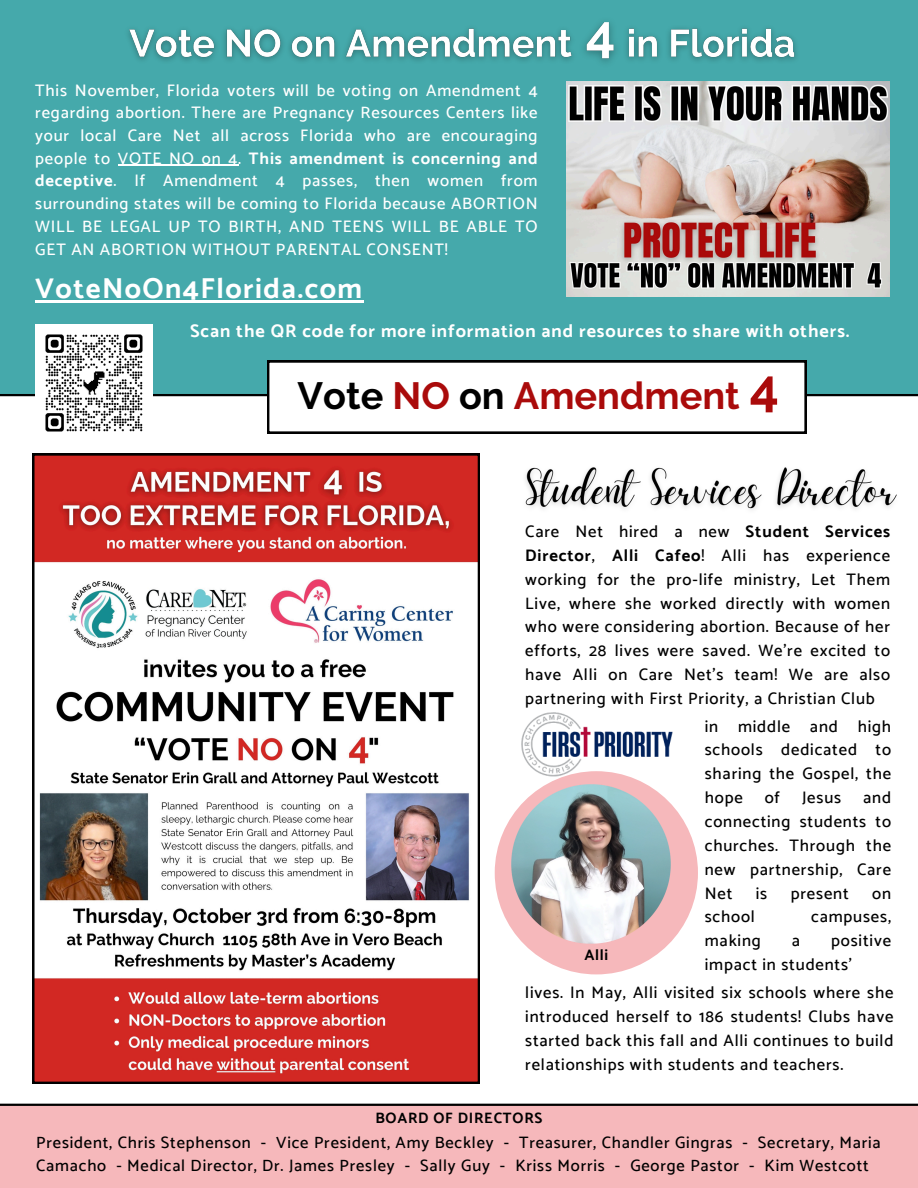
<style>
.page{position:relative;width:918px;height:1188px;background:#fff}
.page>*{position:absolute;margin:0;border:0;box-sizing:border-box;transform-origin:0 0}
.t1{font:700 51.45px "Raleway";color:#aa0b0b}
.t2{font:700 37.8px "Raleway";color:#aa0b0b}
.t3{font:700 28.8px "Catamaran";letter-spacing:.05em;color:#fff}
.t4{font:700 18.15px "Catamaran";letter-spacing:.05em;color:#fff}
.t5{font:500 16.65px/23.9px "Catamaran";letter-spacing:.05em;color:#000;text-align:justify}
.t6{font:500 16.65px/22.6px "Catamaran";letter-spacing:.05em;color:#fff;text-align:justify}
.t7{font:500 16.5px/23.5px "Catamaran";letter-spacing:.05em;color:#000}
.t8{font:700 15.3px "Catamaran";color:#000}
.t9{font:700 15px "Catamaran";letter-spacing:.05em;color:#000}
.s1{font-weight:700}
.s2{color:#000}
</style>
<div class="page">
<div style="left:0;top:0;width:918px;height:395px;background:#45a9ab"></div>
<hr style="left:0;top:394px;width:918px;height:2px;background:#000">
<img style="left:522px;top:712px;width:151px;height:65px">
<img style="left:567px;top:81px;width:323px;height:215px">
<img style="left:35px;top:325px;width:117px;height:107px">
<svg style="left:267px;top:360px;width:540px;height:74px"></svg>
<svg style="left:32px;top:453px;width:448px;height:630px"></svg>
<div style="left:495px;top:771px;width:203px;height:203px;background:#f6b8bb;border-radius:50%"></div>
<img style="left:510px;top:783px;width:162px;height:162px">
<img style="left:128px;top:28px;width:668px;height:33px">
<img style="left:525px;top:467px;width:372px;height:43px">
<hr style="left:118px;top:165px;width:120px;height:1px;background:#fff">
<hr style="left:35px;top:301px;width:329px;height:2px;background:#fff">
<img style="left:572px;top:22px;width:55px;height:40px">
<div style="left:0;top:1105px;width:918px;height:83px;background:#f6b8bb"></div>
<hr style="left:0;top:1104px;width:918px;height:2px;background:#000">
<h2 class="t6" style="left:35px;top:79px;width:504px">This November, Florida voters will be voting on Amendment 4 regarding abortion. There are Pregnancy Resources Centers like your local Care Net all across Florida who are encouraging people to VOTE NO on 4. <span class="s1">This amendment is concerning and deceptive</span>. If Amendment 4 passes, then women from surrounding states will be coming to Florida because ABORTION WILL BE LEGAL UP TO BIRTH, AND TEENS WILL BE ABLE TO GET AN ABORTION WITHOUT PARENTAL CONSENT!</h2>
<p class="t3" style="left:35px;top:271px;width:328px">VoteNoOn4Florida.com</p>
<p class="t4" style="left:190px;top:320px;width:661px">Scan the QR code for more information and resources to share with others.</p>
<h3 class="t2" style="left:298px;top:374px;width:444px"><span class="s2">Vote</span> NO <span class="s2">on</span> Amendment</h3>
<p class="t1" style="left:750px;top:357px;width:31px">4</p>
<p class="t5" style="left:525px;top:519px;width:366px">Care Net hired a new <span class="s1">Student Services Director</span>, <span class="s1">Alli Cafeo</span>! Alli has experience working for the pro-life ministry, Let Them Live, where she worked directly with women who were considering abortion. Because of her efforts, 28 lives were saved. We're excited to have Alli on Care Net’s team! We are also partnering with First Priority, a Christian Club</p>
<p class="t5" style="left:705px;top:714px;width:188px">in middle and high schools dedicated to sharing the Gospel, the hope</p>
<p class="t5" style="left:705px;top:786px;width:188px;text-indent:158px">and connecting students to churches. Through the new partnership, Care Net</p>
<p class="t5" style="left:765px;top:786px;width:17px">of</p>
<p class="t5" style="left:802px;top:786px;width:41px">Jesus</p>
<p class="t5" style="left:756px;top:881px;width:13px">is</p>
<p class="t5" style="left:791px;top:881px;width:59px">present</p>
<p class="t5" style="left:872px;top:881px;width:20px">on</p>
<p class="t5" style="left:705px;top:905px;width:52px">school</p>
<p class="t5" style="left:811px;top:905px;width:81px">campuses,</p>
<p class="t5" style="left:705px;top:929px;width:58px">making</p>
<p class="t5" style="left:792px;top:929px;width:10px">a</p>
<p class="t5" style="left:705px;top:929px;width:188px;text-indent:126px">positive impact in students’</p>
<p class="t5" style="left:525px;top:980px;width:370px">lives. In May, Alli visited six schools where she introduced herself to 186 students! Clubs have started back this fall and Alli continues to build relationships with students and teachers.</p>
<p class="t8" style="left:584px;top:946px;width:25px">Alli</p>
<p class="t9" style="left:375px;top:1109px;width:168px">BOARD OF DIRECTORS</p>
<p class="t7" style="left:36px;top:1130px;width:846px">President, Chris Stephenson - Vice President, Amy Beckley - Treasurer, Chandler Gingras - Secretary, Maria<br>Camacho - Medical Director, Dr. James Presley - Sally Guy - Kriss Morris - George Pastor - Kim Westcott</p>
</div>
